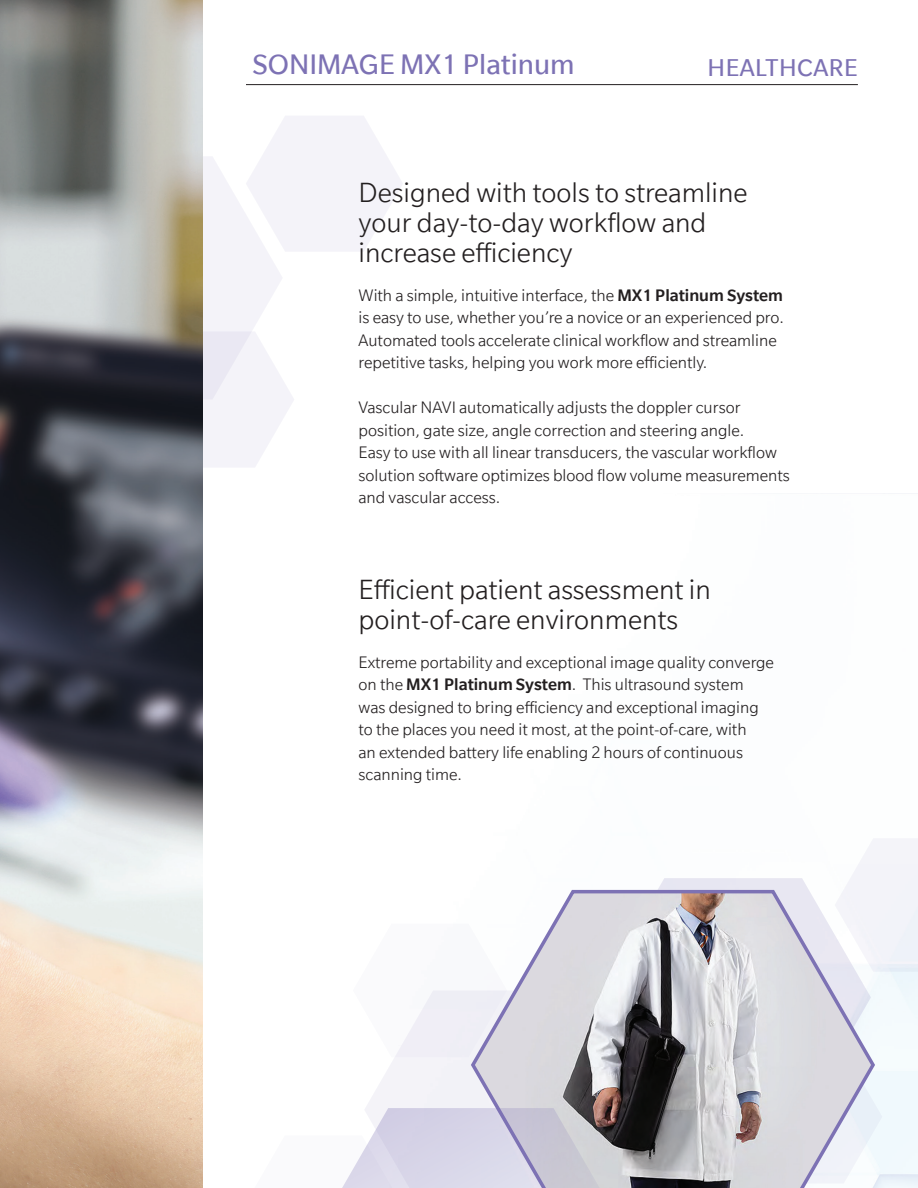
<style>
.page{position:relative;width:918px;height:1188px;background:#fff}
.page>*{position:absolute;margin:0;border:0;box-sizing:border-box;transform-origin:0 0}
.t1{font:30.6px "Slate";color:#7d72b4}
.t2{font:300 30px/30px "Slate";color:#231f20}
.t3{font:26.25px "Slate";letter-spacing:.02em;color:#7d72b4}
.t4{font:300 18px/22.5px "Slate";color:#231f20}
.s1{font-weight:500}
</style>
<div class="page">
<svg style="left:202px;top:156px;width:80px;height:175px;fill:#f4f3f9"></svg>
<svg style="left:202px;top:331px;width:92px;height:137px"></svg>
<svg style="left:246px;top:116px;width:156px;height:136px"></svg>
<img style="left:202px;top:493px;width:716px;height:695px">
<svg style="left:364px;top:1057px;width:105px;height:51px;fill:#f4f3f8"></svg>
<svg style="left:353px;top:924px;width:116px;height:133px"></svg>
<svg style="left:595px;top:878px;width:240px;height:9px;fill:#e8e7f2"></svg>
<svg style="left:877px;top:1050px;width:5px;height:134px"></svg>
<svg style="left:835px;top:838px;width:83px;height:134px"></svg>
<hr style="left:246px;top:84px;width:612px;height:1px;background:#231f20">
<img style="left:0;top:0;width:202px;height:1188px">
<svg style="left:469px;top:887px;width:408px;height:301px"></svg>
<svg style="left:246px;top:1108px;width:390px;height:80px"></svg>
<h1 class="t1" style="left:252px;top:49px;width:324px">SONIMAGE MX1 Platinum</h1>
<h3 class="t3" style="left:708px;top:54px;width:152px">HEALTHCARE</h3>
<h2 class="t2" style="left:359px;top:178px;width:391px">Designed with tools to streamline your day-to-day workflow and increase efficiency</h2>
<p class="t4" style="left:359px;top:284px;width:427px">With a simple, intuitive interface, the <span class="s1">MX1 Platinum System </span>is easy to use, whether you’re a novice or an experienced pro.<br>Automated tools accelerate clinical workflow and streamline repetitive tasks, helping you work more efficiently.</p>
<p class="t4" style="left:359px;top:397px;width:433px">Vascular NAVI automatically adjusts the doppler cursor position, gate size, angle correction and steering angle.<br>Easy to use with all linear transducers, the vascular workflow solution software optimizes blood flow volume measurements and vascular access.</p>
<h2 class="t2" style="left:359px;top:575px;width:354px">Efficient patient assessment in point-of-care environments</h2>
<p class="t4" style="left:359px;top:651px;width:417px">Extreme portability and exceptional image quality converge on the <span class="s1">MX1 Platinum System</span>. This ultrasound system was designed to bring efficiency and exceptional imaging to the places you need it most, at the point-of-care, with<br>an extended battery life enabling 2 hours of continuous scanning time.</p>
</div>
